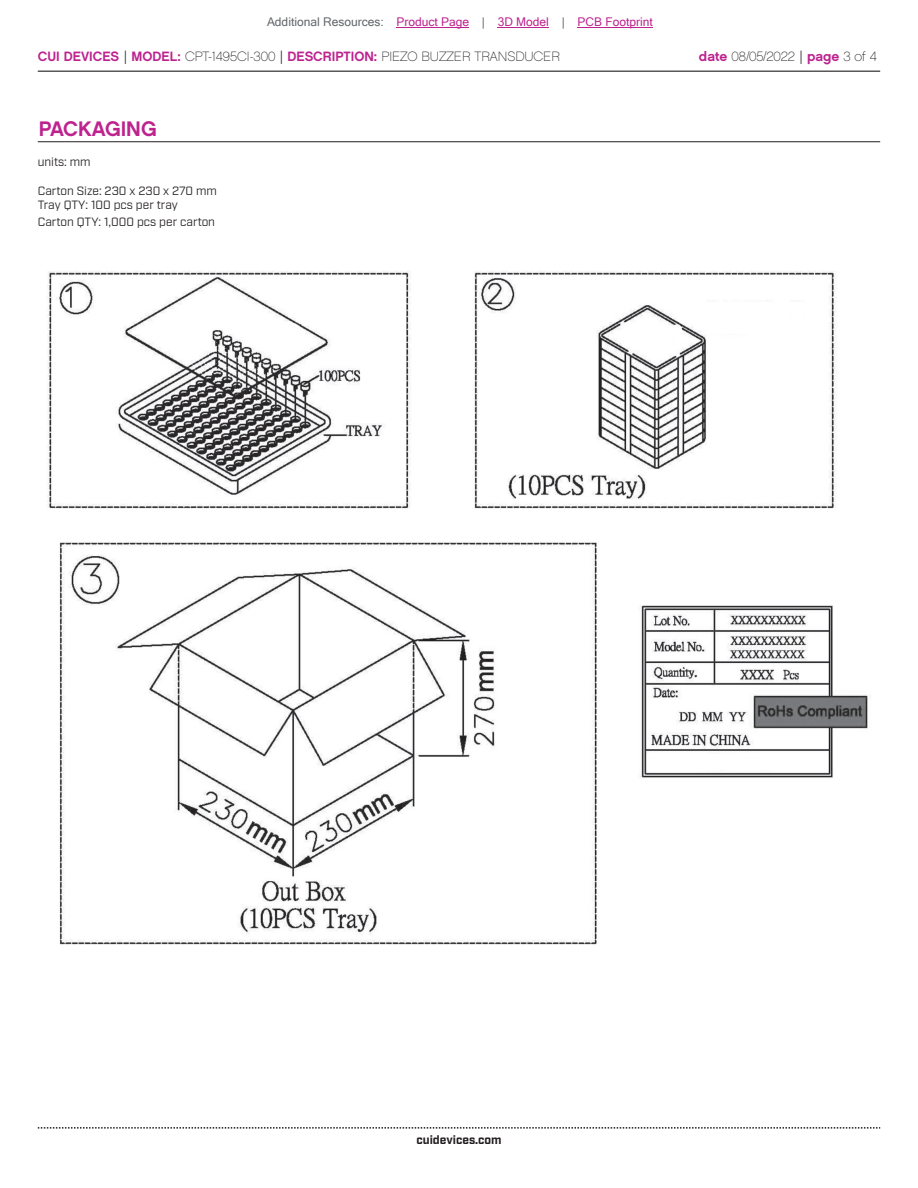
<style>
.page{position:relative;width:918px;height:1188px;background:#fff}
.page>*{position:absolute;margin:0;border:0;box-sizing:border-box;transform-origin:0 0}
.t1{font:21px "Chalet New York Nineteen Sixty";color:#bd238f}
.t2{font:13.5px "Chalet Paris Nineteen Sixty";color:#231f20}
.t3{font:12px/14.4px "Industry";color:#231f20}
.t4{font:12px "Microsoft Sans Serif";color:#bd238f}
.t5{font:700 12px "Industry";color:#231f20}
.s1{color:#63676b}
.s2{font-family:"Chalet New York Nineteen Sixty";color:#bd238f}
.s3{font-family:"Industry"}
</style>
<div class="page">
<hr style="left:38px;top:71px;width:842px;height:1px;background:#231f20">
<svg style="left:38px;top:1127px;width:842px;height:2px"></svg>
<hr style="left:38px;top:141px;width:842px;height:1px;background:#231f20">
<img style="left:47px;top:271px;width:821px;height:674px">
<div style="left:704px;top:754px;width:74px;height:15px;background:#fff"></div>
<hr style="left:397px;top:27px;width:72px;height:1px;background:#bd238f">
<hr style="left:498px;top:27px;width:51px;height:1px;background:#bd238f">
<hr style="left:578px;top:27px;width:75px;height:1px;background:#bd238f">
<p class="t4" style="left:267px;top:15px;width:387px"><span class="s1">Additional Resources:</span> Product Page <span class="s1">|</span> 3D Model <span class="s1">|</span> PCB Footprint</p>
<p class="t2" style="left:38px;top:48px;width:524px"><span class="s2">CUI DEVICES</span> <span class="s3">|</span> <span class="s2">MODEL:</span> CPT-1495CI-300 <span class="s3">|</span> <span class="s2">DESCRIPTION:</span> PIEZO BUZZER TRANSDUCER</p>
<p class="t2" style="left:699px;top:48px;width:180px"><span class="s2">date</span> 08/05/2022 <span class="s3">|</span> <span class="s2">page</span> 3 of 4</p>
<h1 class="t1" style="left:39px;top:115px;width:119px">PACKAGING</h1>
<p class="t3" style="left:38px;top:155px;width:54px">units: mm</p>
<p class="t3" style="left:38px;top:184px;width:181px">Carton Size: 230 x 230 x 270 mm<br>Tray QTY: 100 pcs per tray</p>
<p class="t3" style="left:38px;top:215px;width:179px">Carton QTY: 1,000 pcs per carton</p>
<p class="t5" style="left:416px;top:1132px;width:87px">cuidevices.com</p>
</div>
